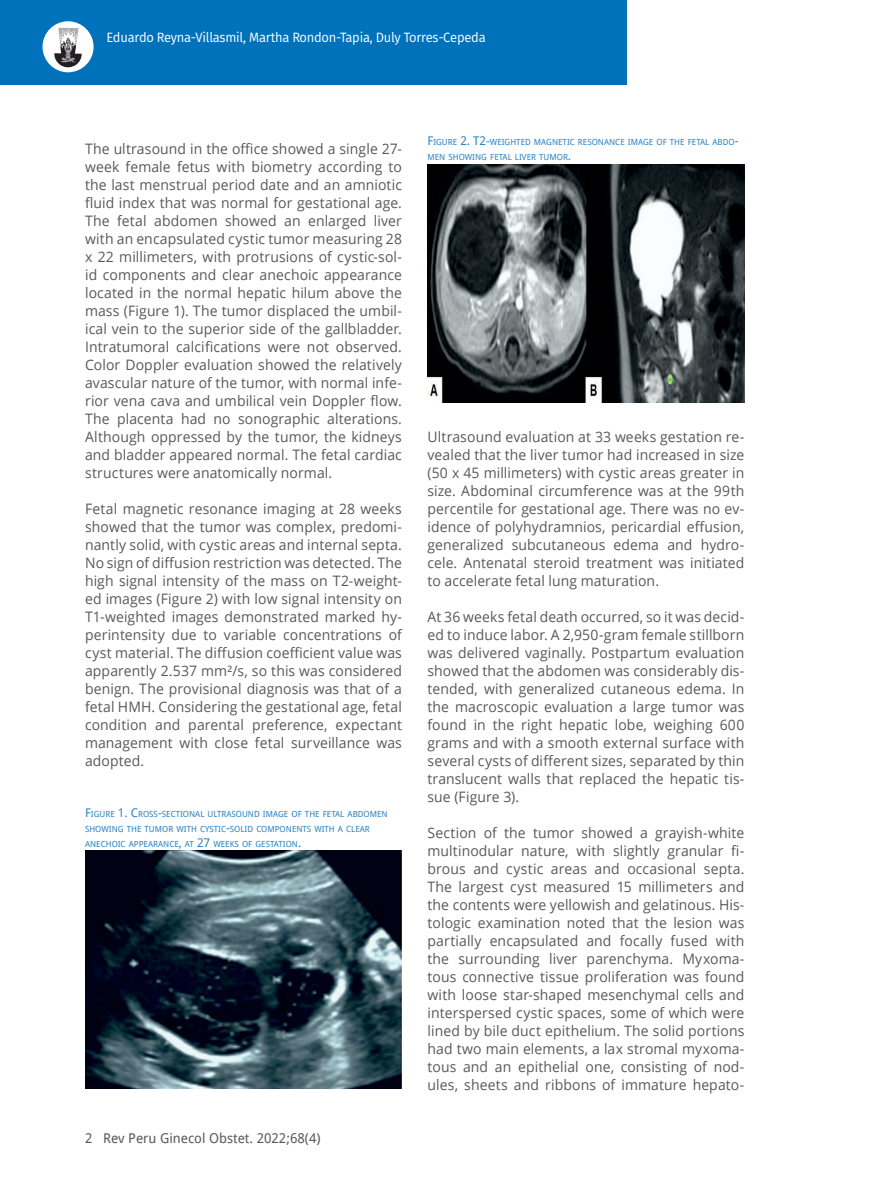
<style>
.page{position:relative;width:872px;height:1191px;background:#fff}
.page>*{position:absolute;margin:0;border:0;box-sizing:border-box;transform-origin:0 0}
.t1{font:14.4px/18px "Open Sans";letter-spacing:.01em;color:#57585a;text-align:justify}
.t2{font:13.5px "Fira Sans";letter-spacing:-.02em;color:#fff;scale:.96 1}
.t3{font:13.5px "Droid Sans";color:#57585a}
.t4{font:8.4px/15px "Droid Sans";color:#2783c5}
.s1{font-size:12px}
</style>
<div class="page">
<div style="left:0;top:0;width:626px;height:85px;background:#0072bc"></div>
<div style="left:43px;top:21px;width:51px;height:51px;background:#fff;border-radius:50%"></div>
<svg style="left:54px;top:28px;width:28px;height:40px"></svg>
<img style="left:427px;top:164px;width:317px;height:238px">
<img style="left:85px;top:851px;width:317px;height:238px">
<p class="t2" style="left:106px;top:28px;width:397px">Eduardo Reyna-Villasmil, Martha Rondon-Tapia, Duly Torres-Cepeda</p>
<p class="t1" style="left:85px;top:139px;width:318px">The ultrasound in the office showed a single 27- week female fetus with biometry according to the last menstrual period date and an amniotic fluid index that was normal for gestational age.<br>The fetal abdomen showed an enlarged liver with an encapsulated cystic tumor measuring 28 x 22 millimeters, with protrusions of cystic-sol&shy;id components and clear anechoic appearance located in the normal hepatic hilum above the mass (Figure 1). The tumor displaced the umbil&shy;ical vein to the superior side of the gallbladder.<br>Intratumoral calcifications were not observed.<br>Color Doppler evaluation showed the relatively avascular nature of the tumor, with normal infe&shy;rior vena cava and umbilical vein Doppler flow.<br>The placenta had no sonographic alterations.<br>Although oppressed by the tumor, the kidneys and bladder appeared normal. The fetal cardiac structures were anatomically normal.</p>
<p class="t1" style="left:85px;top:499px;width:318px">Fetal magnetic resonance imaging at 28 weeks showed that the tumor was complex, predomi&shy;nantly solid, with cystic areas and internal septa.<br>No sign of diffusion restriction was detected. The high signal intensity of the mass on T2-weight&shy;ed images (Figure 2) with low signal intensity on T1-weighted images demonstrated marked hy&shy;perintensity due to variable concentrations of cyst material. The diffusion coefficient value was apparently 2.537 mm²/s, so this was considered benign. The provisional diagnosis was that of a fetal HMH. Considering the gestational age, fetal condition and parental preference, expectant management with close fetal surveillance was adopted.</p>
<p class="t4" style="left:85px;top:806px;width:304px"><span class="s1">F</span>IGURE <span class="s1">1. C</span>ROSS<span class="s1">-</span>SECTIONAL ULTRASOUND IMAGE OF THE FETAL ABDOMEN<br>SHOWING THE TUMOR WITH CYSTIC<span class="s1">-</span>SOLID COMPONENTS WITH A CLEAR<br>ANECHOIC APPEARANCE<span class="s1">,</span> AT <span class="s1">27</span> WEEKS OF GESTATION<span class="s1">.</span></p>
<p class="t3" style="left:85px;top:1128px;width:237px">2 Rev Peru Ginecol Obstet. 2022;68(4)</p>
<p class="t4" style="left:427px;top:134px;width:313px"><span class="s1">F</span>IGURE <span class="s1">2. T2-</span>WEIGHTED MAGNETIC RESONANCE IMAGE OF THE FETAL ABDO<span class="s1">-<br></span>MEN SHOWING FETAL LIVER TUMOR<span class="s1">.</span></p>
<p class="t1" style="left:427px;top:427px;width:318px">Ultrasound evaluation at 33 weeks gestation re&shy;vealed that the liver tumor had increased in size (50 x 45 millimeters) with cystic areas greater in size. Abdominal circumference was at the 99th percentile for gestational age. There was no ev&shy;idence of polyhydramnios, pericardial effusion, generalized subcutaneous edema and hydro&shy;cele. Antenatal steroid treatment was initiated to accelerate fetal lung maturation.</p>
<p class="t1" style="left:427px;top:607px;width:318px">At 36 weeks fetal death occurred, so it was decid&shy;ed to induce labor. A 2,950-gram female stillborn was delivered vaginally. Postpartum evaluation showed that the abdomen was considerably dis&shy;tended, with generalized cutaneous edema. In the macroscopic evaluation a large tumor was found in the right hepatic lobe, weighing 600 grams and with a smooth external surface with several cysts of different sizes, separated by thin translucent walls that replaced the hepatic tis&shy;sue (Figure 3).</p>
<p class="t1" style="left:427px;top:823px;width:318px">Section of the tumor showed a grayish-white multinodular nature, with slightly granular fi&shy;brous and cystic areas and occasional septa.<br>The largest cyst measured 15 millimeters and the contents were yellowish and gelatinous. His&shy;tologic examination noted that the lesion was partially encapsulated and focally fused with the surrounding liver parenchyma. Myxoma&shy;tous connective tissue proliferation was found with loose star-shaped mesenchymal cells and interspersed cystic spaces, some of which were lined by bile duct epithelium. The solid portions had two main elements, a lax stromal myxoma&shy;tous and an epithelial one, consisting of nod&shy;ules, sheets and ribbons of immature hepato-</p>
</div>
